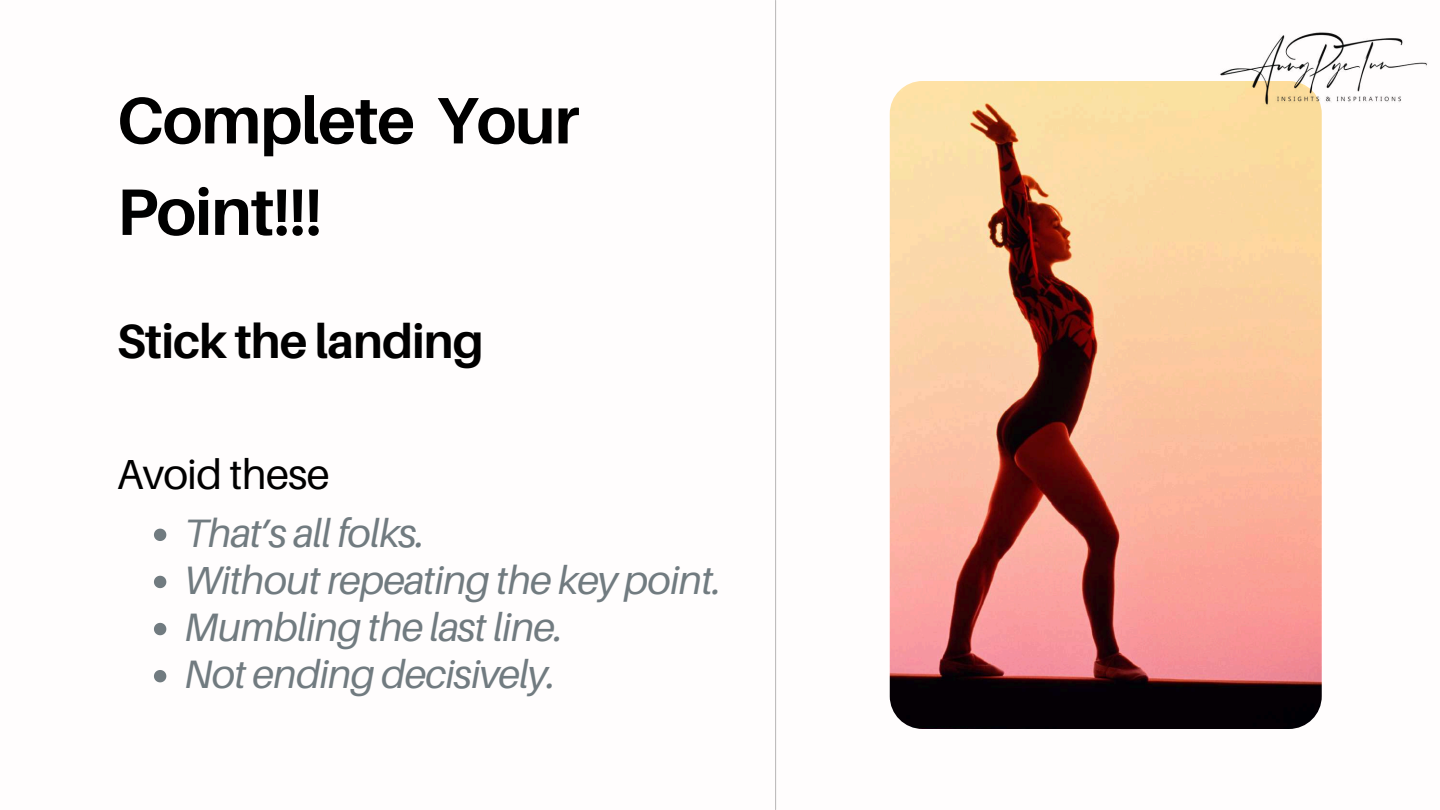
<style>
.page{position:relative;width:1440px;height:810px;background:#fff}
.page>*{position:absolute;margin:0;border:0;box-sizing:border-box;transform-origin:0 0}
.t1{font:700 65.8px/91.5px "Aileron";letter-spacing:-.02em;color:#000}
.t2{font:700 48px "Aileron";letter-spacing:-.02em;color:#000}
.t3{font:42px "Aileron";letter-spacing:-.02em;color:#000}
.t4{font:italic 39.7px/47.1px "Aileron";letter-spacing:-.02em;color:#717b80}
</style>
<div class="page">
<hr style="left:775px;top:0;width:1px;height:810px;background:#000">
<img style="left:890px;top:81px;width:432px;height:648px;border-radius:33px">
<svg style="left:154px;top:529px;width:12px;height:12px"></svg>
<svg style="left:154px;top:576px;width:12px;height:12px"></svg>
<svg style="left:154px;top:623px;width:12px;height:12px"></svg>
<svg style="left:154px;top:670px;width:12px;height:12px"></svg>
<img style="left:1210px;top:32px;width:217px;height:113px">
<h1 class="t1" style="left:117px;top:73px;width:464px">Complete Your<br>Point!!!</h1>
<p class="t2" style="left:117px;top:312px;width:369px">Stick the landing</p>
<p class="t3" style="left:117px;top:449px;width:214px">Avoid these</p>
<p class="t4" style="left:184px;top:509px;width:539px">That’s all folks.<br>Without repeating the key point.<br>Mumbling the last line.<br>Not ending decisively.</p>
</div>
